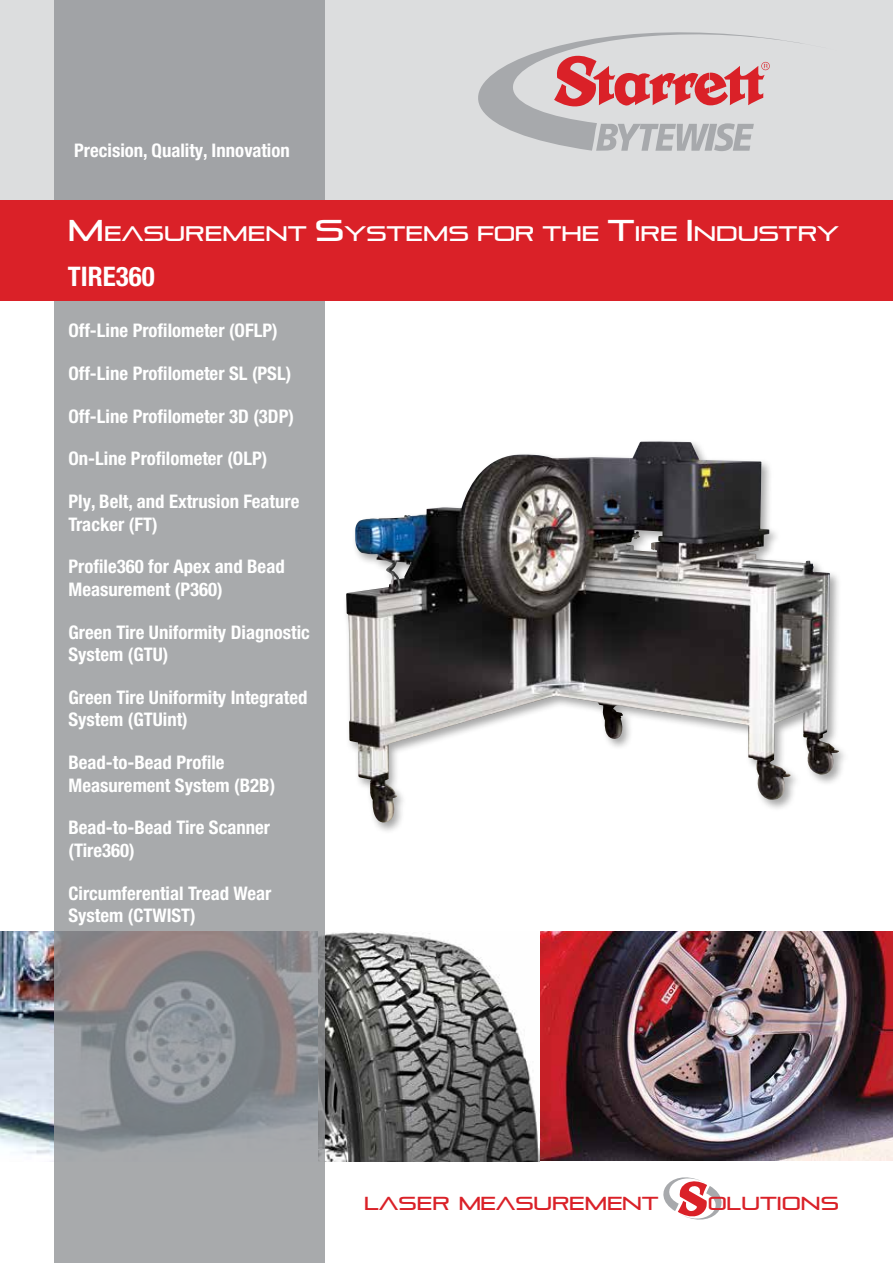
<style>
.page{position:relative;width:893px;height:1263px;background:#fff}
.page>*{position:absolute;margin:0;border:0;box-sizing:border-box;transform-origin:0 0}
.t1{font:700 condensed 27px "Helvetica Neue LT Pro";color:#fff}
.t2{font:21px "Pirulen";color:#fff}
.t3{font:700 condensed 18.75px/22.5px "Helvetica Neue LT Pro";color:#fff}
.t4{font:18.75px "Pirulen";color:#da2128}
.s1{font-size:30px}
</style>
<div class="page">
<img style="left:539px;top:931px;width:354px;height:229px">
<img style="left:324px;top:931px;width:215px;height:230px">
<img style="left:0;top:931px;width:54px;height:224px">
<svg style="left:663px;top:1177px;width:59px;height:42px"></svg>
<div style="left:0;top:0;width:893px;height:208px;background:#dcddde"></div>
<svg style="left:54px;top:0;width:270px;height:1263px;background:#a1a3a5"></svg>
<div style="left:0;top:201px;width:893px;height:100px;background:#da2128"></div>
<svg style="left:478px;top:32px;width:324px;height:119px"></svg>
<img style="left:346px;top:441px;width:490px;height:381px">
<p class="t3" style="left:74px;top:139px;width:217px">Precision, Quality, Innovation</p>
<p class="t2" style="left:68px;top:220px;width:772px"><span class="s1">M</span>EASUREMENT <span class="s1">S</span>YSTEMS FOR THE <span class="s1">T</span>IRE <span class="s1">I</span> NDUSTRY</p>
<h1 class="t1" style="left:68px;top:261px;width:88px">TIRE360</h1>
<p class="t3" style="left:68px;top:319px;width:211px">Off-Line Profilometer (OFLP)</p>
<p class="t3" style="left:68px;top:362px;width:224px">Off-Line Profilometer SL (PSL)</p>
<p class="t3" style="left:68px;top:405px;width:227px">Off-Line Profilometer 3D (3DP)</p>
<p class="t3" style="left:68px;top:447px;width:200px">On-Line Profilometer (OLP)</p>
<p class="t3" style="left:68px;top:490px;width:233px">Ply, Belt, and Extrusion Feature<br>Tracker (FT)</p>
<p class="t3" style="left:68px;top:555px;width:218px">Profile360 for Apex and Bead<br>Measurement (P360)</p>
<p class="t3" style="left:68px;top:621px;width:243px">Green Tire Uniformity Diagnostic<br>System (GTU)</p>
<p class="t3" style="left:68px;top:686px;width:241px">Green Tire Uniformity Integrated<br>System (GTUint)</p>
<p class="t3" style="left:68px;top:751px;width:208px">Bead-to-Bead Profile<br>Measurement System (B2B)</p>
<p class="t3" style="left:68px;top:816px;width:203px">Bead-to-Bead Tire Scanner (Tire360)</p>
<p class="t3" style="left:68px;top:882px;width:204px">Circumferential Tread Wear<br>System (CTWIST)</p>
<p class="t4" style="left:365px;top:1191px;width:296px">LASER MEASUREMENT</p>
<p class="t4" style="left:708px;top:1191px;width:133px">OLUTIONS</p>
</div>
